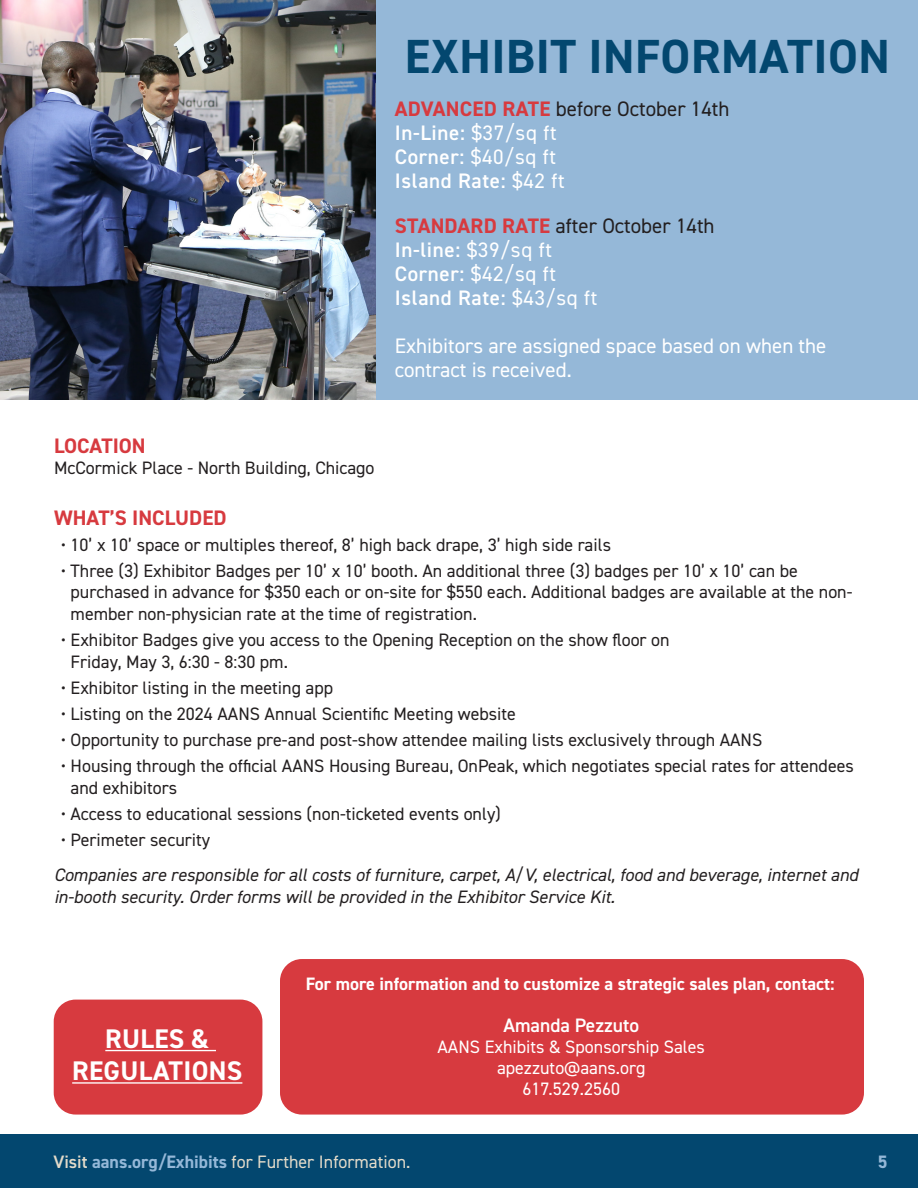
<style>
.page{position:relative;width:918px;height:1188px;background:#fff}
.page>*{position:absolute;margin:0;border:0;box-sizing:border-box;transform-origin:0 0}
.t1{font:700 48px "DIN2014";letter-spacing:.01em;color:#03476f}
.t2{font:700 27px "DIN2014";letter-spacing:.01em;color:#fff}
.t3{font:21px/24px "DIN2014";color:#fff}
.t4{font:600 21px "DIN2014";letter-spacing:.03em;color:#fff}
.t5{font:21px "DIN2014";color:#231f20}
.t6{font:700 21px "DIN2014";color:#d73a3f}
.t7{font:600 19.5px "DIN2014";color:#fff}
.t8{font:18px/21.6px "DIN2014";color:#231f20}
.t9{font:italic 18px/21.6px "DIN2014";color:#231f20}
.t10{font:700 18px "DIN2014";color:#fff}
.t11{font:18px "DIN2014";color:#fff}
.t12{font:18px "DIN2014";color:#e3dbca}
.t13{font:700 18px "DIN2014";color:#95b8d8}
.s1{font-weight:700;color:#d73a3f}
.s2{font-weight:400}
.s3{font-weight:600}
.s4{font-weight:700;color:#95b8d8}
</style>
<div class="page">
<div style="left:0;top:1134px;width:918px;height:54px;background:#03476f"></div>
<img style="left:0;top:0;width:377px;height:400px">
<div style="left:377px;top:0;width:541px;height:400px;background:#95b8d8"></div>
<div style="left:54px;top:1000px;width:208px;height:115px;background:#d73a3f;border-radius:22px"></div>
<hr style="left:105px;top:1050px;width:111px;height:1px;background:#fff">
<hr style="left:72px;top:1082px;width:170px;height:2px;background:#fff">
<div style="left:280px;top:959px;width:584px;height:156px;background:#d73a3f;border-radius:22px"></div>
<p class="t1" style="left:405px;top:24px;width:486px">EXHIBIT INFORMATION</p>
<p class="t5" style="left:395px;top:95px;width:336px"><span class="s1">ADVANCED RATE</span> before October 14th</p>
<p class="t4" style="left:395px;top:119px;width:163px">In-Line: <span class="s2">$37/sq ft</span></p>
<p class="t3" style="left:395px;top:144px;width:163px"><span class="s3">Corner:</span> $40/sq ft</p>
<p class="t4" style="left:395px;top:167px;width:171px">Island Rate: <span class="s2">$42 ft</span></p>
<p class="t5" style="left:395px;top:213px;width:321px"><span class="s1">STANDARD RATE</span> after October 14th</p>
<p class="t4" style="left:395px;top:236px;width:159px">In-line: <span class="s2">$39/sq ft</span></p>
<p class="t3" style="left:395px;top:262px;width:163px"><span class="s3">Corner:</span> $42/sq ft</p>
<p class="t4" style="left:395px;top:284px;width:204px">Island Rate: <span class="s2">$43/sq ft</span></p>
<p class="t3" style="left:395px;top:334px;width:433px">Exhibitors are assigned space based on when the contract is received.</p>
<p class="t6" style="left:54px;top:431px;width:93px">LOCATION</p>
<p class="t8" style="left:54px;top:457px;width:322px">McCormick Place - North Building, Chicago</p>
<p class="t6" style="left:54px;top:503px;width:174px">WHAT’S INCLUDED</p>
<p class="t8" style="left:61px;top:533px;width:552px">• 10’ x 10’ space or multiples thereof, 8’ high back drape, 3’ high side rails</p>
<p class="t8" style="left:71px;top:559px;width:783px;text-indent:-10px">• Three (3) Exhibitor Badges per 10’ x 10’ booth. An additional three (3) badges per 10’ x 10’ can be purchased in advance for $350 each or on-site for $550 each. Additional badges are available at the non&shy;member non-physician rate at the time of registration.</p>
<p class="t8" style="left:71px;top:629px;width:600px;text-indent:-10px">• Exhibitor Badges give you access to the Opening Reception on the show floor on<br>Friday, May 3, 6:30 - 8:30 pm.</p>
<p class="t8" style="left:61px;top:676px;width:274px">• Exhibitor listing in the meeting app</p>
<p class="t8" style="left:61px;top:702px;width:457px">• Listing on the 2024 AANS Annual Scientific Meeting website</p>
<p class="t8" style="left:61px;top:729px;width:703px">• Opportunity to purchase pre-and post-show attendee mailing lists exclusively through AANS</p>
<p class="t8" style="left:71px;top:755px;width:785px;text-indent:-10px">• Housing through the official AANS Housing Bureau, OnPeak, which negotiates special rates for attendees and exhibitors</p>
<p class="t8" style="left:61px;top:802px;width:442px">• Access to educational sessions (non-ticketed events only)</p>
<p class="t8" style="left:61px;top:828px;width:151px">• Perimeter security</p>
<p class="t9" style="left:54px;top:864px;width:806px">Companies are responsible for all costs of furniture, carpet, A/V, electrical, food and beverage, internet and in-booth security. Order forms will be provided in the Exhibitor Service Kit.</p>
<p class="t2" style="left:105px;top:1021px;width:105px">RULES &amp;</p>
<p class="t2" style="left:72px;top:1053px;width:172px">REGULATIONS</p>
<p class="t10" style="left:306px;top:972px;width:530px">For more information and to customize a strategic sales plan, contact:</p>
<p class="t7" style="left:503px;top:1012px;width:137px">Amanda Pezzuto</p>
<p class="t11" style="left:438px;top:1036px;width:269px">AANS Exhibits &amp; Sponsorship Sales</p>
<p class="t11" style="left:497px;top:1057px;width:150px">apezzuto@aans.org</p>
<p class="t11" style="left:522px;top:1078px;width:99px">617.529.2560</p>
<p class="t12" style="left:53px;top:1151px;width:358px"><span class="s3">Visit</span> <span class="s4">aans.org/Exhibits</span> for Further Information.</p>
<p class="t13" style="left:878px;top:1150px;width:11px">5</p>
</div>
